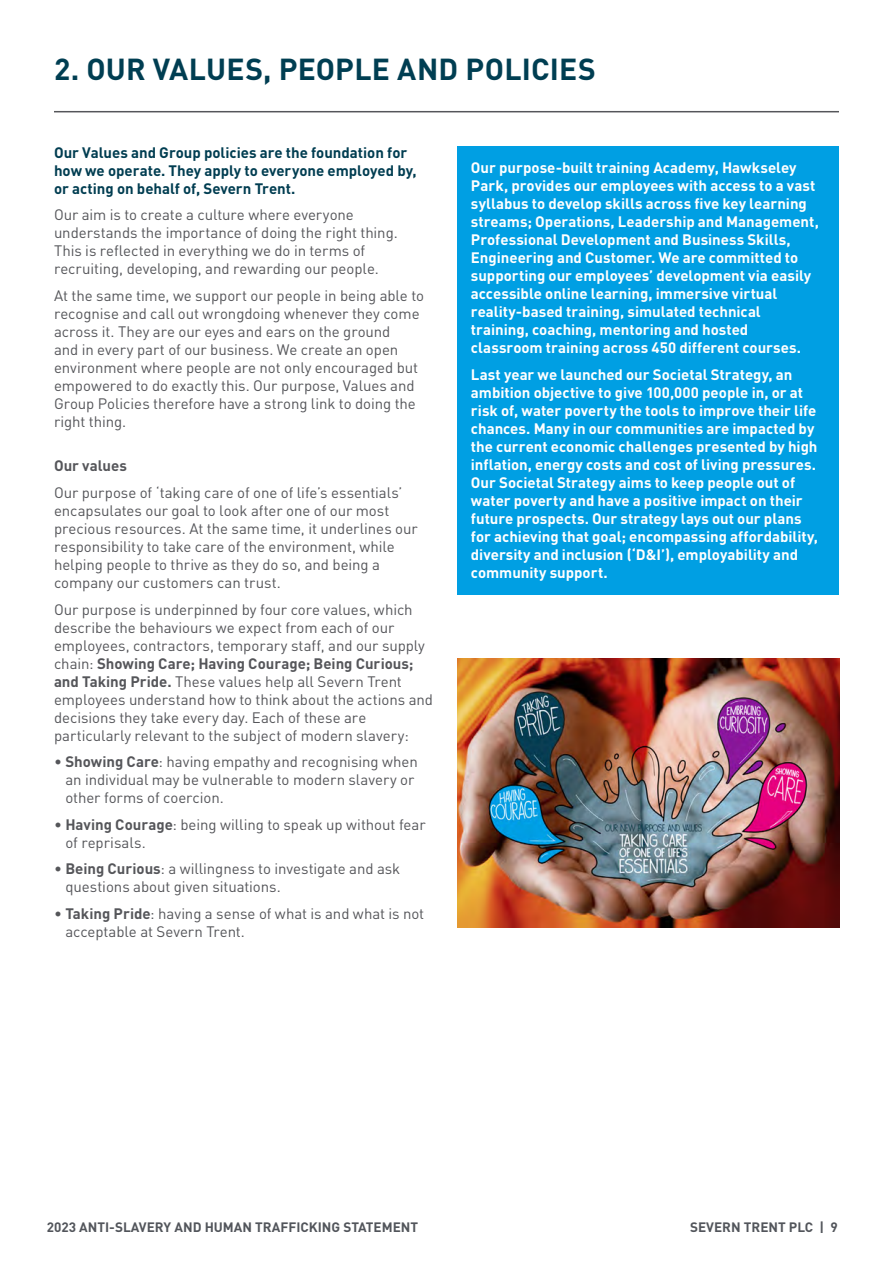
<style>
.page{position:relative;width:893px;height:1263px;background:#fff}
.page>*{position:absolute;margin:0;border:0;box-sizing:border-box;transform-origin:0 0}
.t1{font:700 30px "DINOT";letter-spacing:.005em;color:#003e52}
.t2{font:15px/18px "DINOT";letter-spacing:-.005em;color:#55565a}
.t3{font:700 15px/18px "DINOT";color:#fff}
.t4{font:700 15px/18px "DINOT";color:#003d51}
.t5{font:700 15px "DINOT";color:#55565a}
.t6{font:700 13.5px "DINOT";color:#52555b}
.s1{font-weight:700}
</style>
<div class="page">
<img style="left:457px;top:658px;width:383px;height:269px">
<div style="left:457px;top:146px;width:382px;height:449px;background:#009fe3"></div>
<hr style="left:54px;top:111px;width:785px;height:1px;background:#55565a">
<h1 class="t1" style="left:54px;top:49px;width:543px">2. OUR VALUES, PEOPLE AND POLICIES</h1>
<p class="t4" style="left:54px;top:143px;width:364px">Our Values and Group policies are the foundation for how we operate. They apply to everyone employed by, or acting on behalf of, Severn Trent.</p>
<p class="t2" style="left:54px;top:206px;width:345px">Our aim is to create a culture where everyone understands the importance of doing the right thing.<br>This is reflected in everything we do in terms of recruiting, developing, and rewarding our people.</p>
<p class="t2" style="left:54px;top:286px;width:372px">At the same time, we support our people in being able to recognise and call out wrongdoing whenever they come across it. They are our eyes and ears on the ground<br>and in every part of our business. We create an open environment where people are not only encouraged but empowered to do exactly this. Our purpose, Values and Group Policies therefore have a strong link to doing the right thing.</p>
<p class="t5" style="left:54px;top:456px;width:74px">Our values</p>
<p class="t2" style="left:54px;top:483px;width:365px">Our purpose of ‘taking care of one of life’s essentials’ encapsulates our goal to look after one of our most precious resources. At the same time, it underlines our responsibility to take care of the environment, while helping people to thrive as they do so, and being a company our customers can trust.</p>
<p class="t2" style="left:54px;top:600px;width:381px">Our purpose is underpinned by four core values, which describe the behaviours we expect from each of our employees, contractors, temporary staff, and our supply chain: <span class="s1">Showing Care; Having Courage; Being Curious; and Taking Pride.</span> These values help all Severn Trent employees understand how to think about the actions and decisions they take every day. Each of these are particularly relevant to the subject of modern slavery:</p>
<p class="t2" style="left:65px;top:752px;width:354px;text-indent:-11px">• <span class="s1">Showing Care</span>: having empathy and recognising when an individual may be vulnerable to modern slavery or other forms of coercion.</p>
<p class="t2" style="left:65px;top:815px;width:362px;text-indent:-11px">• <span class="s1">Having Courage</span>: being willing to speak up without fear of reprisals.</p>
<p class="t2" style="left:65px;top:859px;width:336px;text-indent:-11px">• <span class="s1">Being Curious</span>: a willingness to investigate and ask questions about given situations.</p>
<p class="t2" style="left:65px;top:904px;width:360px;text-indent:-11px">• <span class="s1">Taking Pride</span>: having a sense of what is and what is not acceptable at Severn Trent.</p>
<p class="t3" style="left:471px;top:158px;width:349px">Our purpose-built training Academy, Hawkseley Park, provides our employees with access to a vast syllabus to develop skills across five key learning streams; Operations, Leadership and Management, Professional Development and Business Skills, Engineering and Customer. We are committed to supporting our employees’ development via easily accessible online learning, immersive virtual reality-based training, simulated technical training, coaching, mentoring and hosted classroom training across 450 different courses.</p>
<p class="t3" style="left:471px;top:365px;width:349px">Last year we launched our Societal Strategy, an ambition objective to give 100,000 people in, or at risk of, water poverty the tools to improve their life chances. Many in our communities are impacted by the current economic challenges presented by high inflation, energy costs and cost of living pressures.<br>Our Societal Strategy aims to keep people out of water poverty and have a positive impact on their future prospects. Our strategy lays out our plans for achieving that goal; encompassing affordability, diversity and inclusion (‘D&amp;I’), employability and community support.</p>
<p class="t6" style="left:47px;top:1218px;width:373px">2023 ANTI-SLAVERY AND HUMAN TRAFFICKING STATEMENT</p>
<p class="t6" style="left:690px;top:1218px;width:149px">SEVERN TRENT PLC | 9</p>
</div>
